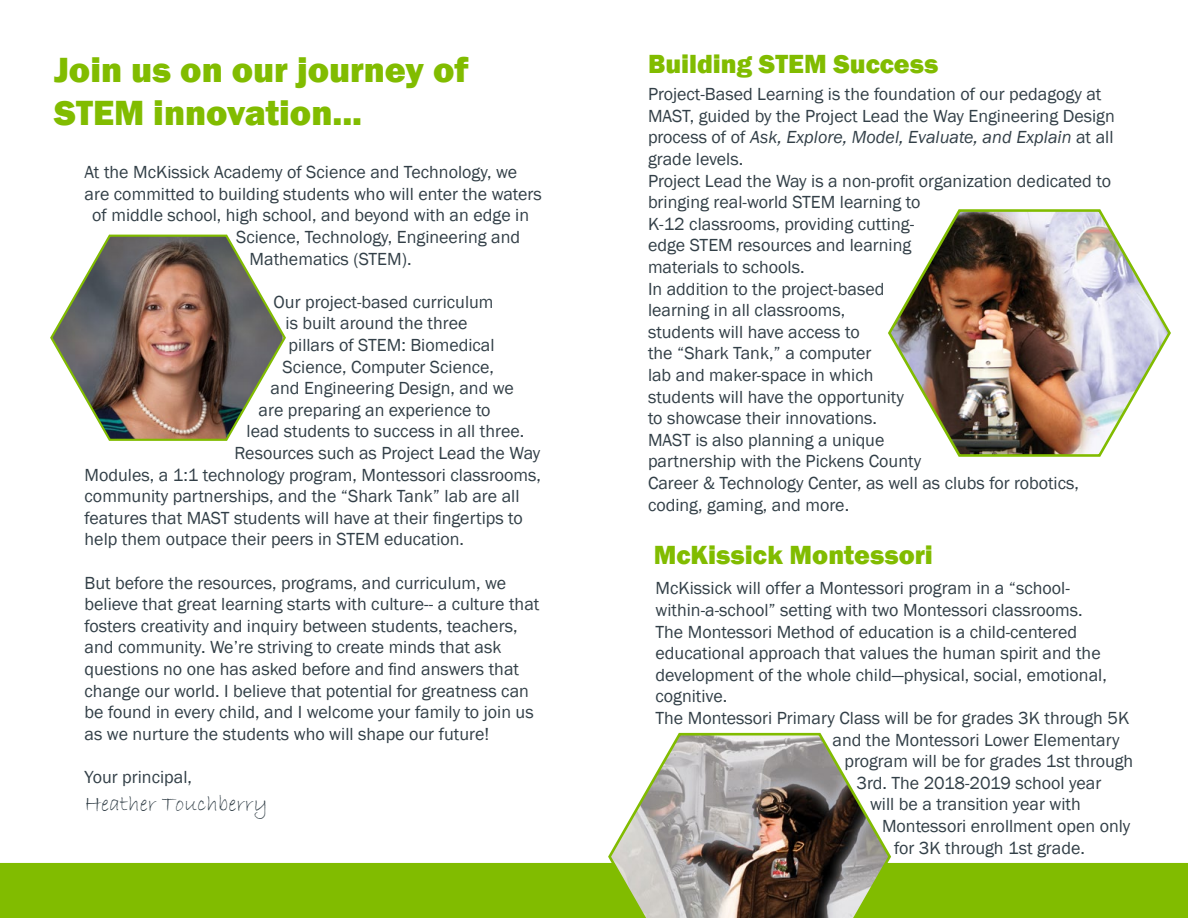
<style>
.page{position:relative;width:1188px;height:918px;background:#fff}
.page>*{position:absolute;margin:0;border:0;box-sizing:border-box;transform-origin:0 0}
.t1{font:800 36px/43.2px "Franklin Gothic";color:#81bc00}
.t2{font:800 27px "Franklin Gothic";color:#81bc00}
.t3{font:22.5px "Bradley Hand ITC";color:#323f47}
.t4{font:18px/21.6px "Franklin Gothic";color:#323f47}
.s1{font-style:italic}
</style>
<div class="page">
<div style="left:0;top:863px;width:1188px;height:55px;background:#81bc00"></div>
<img style="left:50px;top:234px;width:236px;height:207px">
<img style="left:888px;top:209px;width:283px;height:248px">
<svg style="left:607px;top:732px;width:286px;height:186px"></svg>
<h1 class="t1" style="left:54px;top:48px;width:416px">Join us on our journey of<br>STEM innovation...</h1>
<p class="t4" style="left:85px;top:162px;width:434px">At the McKissick Academy of Science and Technology, we</p>
<p class="t4" style="left:85px;top:183px;width:459px">are committed to building students who will enter the waters</p>
<p class="t4" style="left:92px;top:205px;width:438px">of middle school, high school, and beyond with an edge in</p>
<p class="t4" style="left:236px;top:227px;width:286px">Science, Technology, Engineering and</p>
<p class="t4" style="left:250px;top:248px;width:163px">Mathematics (STEM).</p>
<p class="t4" style="left:274px;top:291px;width:222px">Our project-based curriculum</p>
<p class="t4" style="left:286px;top:313px;width:184px">is built around the three</p>
<p class="t4" style="left:289px;top:335px;width:207px">pillars of STEM: Biomedical</p>
<p class="t4" style="left:283px;top:356px;width:213px">Science, Computer Science,</p>
<p class="t4" style="left:271px;top:378px;width:245px">and Engineering Design, and we</p>
<p class="t4" style="left:259px;top:399px;width:234px">are preparing an experience to</p>
<p class="t4" style="left:247px;top:421px;width:279px">lead students to success in all three.</p>
<p class="t4" style="left:235px;top:443px;width:307px">Resources such as Project Lead the Way</p>
<p class="t4" style="left:85px;top:464px;width:458px">Modules, a 1:1 technology program, Montessori classrooms,</p>
<p class="t4" style="left:85px;top:486px;width:436px">community partnerships, and the “Shark Tank” lab are all</p>
<p class="t4" style="left:85px;top:507px;width:440px">features that MAST students will have at their fingertips to</p>
<p class="t4" style="left:85px;top:529px;width:381px">help them outpace their peers in STEM education.</p>
<p class="t4" style="left:85px;top:572px;width:456px">But before the resources, programs, and curriculum, we believe that great learning starts with culture-- a culture that fosters creativity and inquiry between students, teachers, and community. We’re striving to create minds that ask questions no one has asked before and find answers that change our world. I believe that potential for greatness can be found in every child, and I welcome your family to join us as we nurture the students who will shape our future!</p>
<p class="t4" style="left:85px;top:767px;width:109px">Your principal,</p>
<p class="t3" style="left:85px;top:789px;width:185px">Heather Touchberry</p>
<h2 class="t2" style="left:648px;top:46px;width:292px">Building STEM Success</h2>
<p class="t4" style="left:648px;top:84px;width:468px">Project-Based Learning is the foundation of our pedagogy at MAST, guided by the Project Lead the Way Engineering Design process of of <span class="s1">Ask, Explore, Model, Evaluate, and Explain</span> at all grade levels.<br>Project Lead the Way is a non-profit organization dedicated to bringing real-world STEM learning to<br>K-12 classrooms, providing cutting-<br>edge STEM resources and learning<br>materials to schools.<br>In addition to the project-based<br>learning in all classrooms,<br>students will have access to<br>the “Shark Tank,” a computer<br>lab and maker-space in which<br>students will have the opportunity<br>to showcase their innovations.<br>MAST is also planning a unique<br>partnership with the Pickens County<br>Career &amp; Technology Center, as well as clubs for robotics, coding, gaming, and more.</p>
<h2 class="t2" style="left:654px;top:537px;width:281px">McKissick Montessori</h2>
<p class="t4" style="left:656px;top:578px;width:416px">McKissick will offer a Montessori program in a “school-</p>
<p class="t4" style="left:656px;top:599px;width:429px">within-a-school” setting with two Montessori classrooms.</p>
<p class="t4" style="left:656px;top:621px;width:423px">The Montessori Method of education is a child-centered</p>
<p class="t4" style="left:656px;top:643px;width:447px">educational approach that values the human spirit and the</p>
<p class="t4" style="left:656px;top:664px;width:453px">development of the whole child—physical, social, emotional,</p>
<p class="t4" style="left:656px;top:686px;width:73px">cognitive.</p>
<p class="t4" style="left:656px;top:707px;width:475px">The Montessori Primary Class will be for grades 3K through 5K</p>
<p class="t4" style="left:832px;top:729px;width:289px">and the Montessori Lower Elementary</p>
<p class="t4" style="left:844px;top:751px;width:290px">program will be for grades 1st through</p>
<p class="t4" style="left:857px;top:772px;width:246px">3rd. The 2018-2019 school year</p>
<p class="t4" style="left:870px;top:794px;width:212px">will be a transition year with</p>
<p class="t4" style="left:882px;top:815px;width:250px">Montessori enrollment open only</p>
<p class="t4" style="left:894px;top:837px;width:192px">for 3K through 1st grade.</p>
</div>
